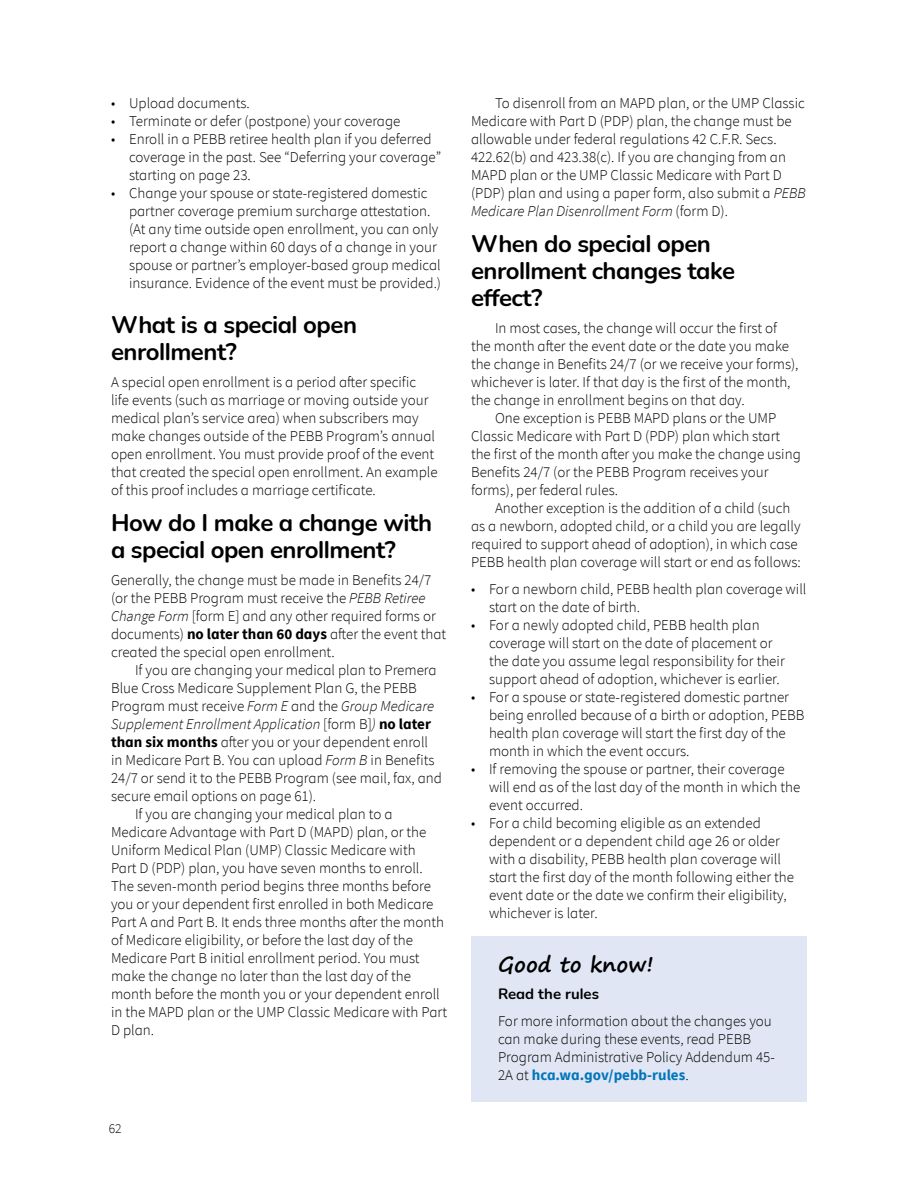
<style>
.page{position:relative;width:918px;height:1188px;background:#fff}
.page>*{position:absolute;margin:0;border:0;box-sizing:border-box;transform-origin:0 0}
.t1{font:700 24px/27px "Nunito";letter-spacing:-.02em;color:#000}
.t2{font:700 21px "Segoe Print";color:#000}
.t3{font:300 15px/18px "Source Sans Pro";color:#000}
.t4{font:700 15px "Nunito";color:#000}
.t5{font:300 13.5px "Source Sans Pro";color:#000}
.s1{font-style:italic}
.s2{font-weight:700}
.s3{font-weight:700;color:#0276bb}
</style>
<div class="page">
<div style="left:471px;top:936px;width:336px;height:52px;background:#e0e6f4"></div>
<div style="left:471px;top:979px;width:336px;height:30px;background:#e0e6f4"></div>
<div style="left:471px;top:1006px;width:336px;height:96px;background:#e0e6f4"></div>
<p class="t3" style="left:111px;top:94px;width:140px">• Upload documents.</p>
<p class="t3" style="left:111px;top:112px;width:291px">• Terminate or defer (postpone) your coverage</p>
<p class="t3" style="left:129px;top:130px;width:314px;text-indent:-18px">• Enroll in a PEBB retiree health plan if you deferred coverage in the past. See “Deferring your coverage” starting on page 23.</p>
<p class="t3" style="left:129px;top:184px;width:314px;text-indent:-18px">• Change your spouse or state-registered domestic partner coverage premium surcharge attestation. (At any time outside open enrollment, you can only report a change within 60 days of a change in your spouse or partner’s employer-based group medical insurance. Evidence of the event must be provided.)</p>
<h2 class="t1" style="left:111px;top:310px;width:248px">What is a special open enrollment?</h2>
<p class="t3" style="left:111px;top:373px;width:328px">A special open enrollment is a period after specific life events (such as marriage or moving outside your medical plan’s service area) when subscribers may make changes outside of the PEBB Program’s annual open enrollment. You must provide proof of the event that created the special open enrollment. An example of this proof includes a marriage certificate.</p>
<h2 class="t1" style="left:111px;top:508px;width:323px">How do I make a change with a special open enrollment?</h2>
<p class="t3" style="left:111px;top:571px;width:337px">Generally, the change must be made in Benefits 24/7 (or the PEBB Program must receive the <span class="s1">PEBB Retiree Change Form</span> [form E] and any other required forms or documents) <span class="s2">no later than 60 days</span> after the event that created the special open enrollment.</p>
<p class="t3" style="left:111px;top:661px;width:332px;text-indent:24px">If you are changing your medical plan to Premera Blue Cross Medicare Supplement Plan G, the PEBB Program must receive <span class="s1">Form E</span> and the <span class="s1">Group Medicare Supplement Enrollment Application</span> [form B]<span class="s1">)</span> <span class="s2">no later than six months</span> after you or your dependent enroll in Medicare Part B. You can upload <span class="s1">Form B</span> in Benefits 24/7 or send it to the PEBB Program (see mail, fax, and secure email options on page 61).</p>
<p class="t3" style="left:111px;top:805px;width:338px;text-indent:24px">If you are changing your medical plan to a Medicare Advantage with Part D (MAPD) plan, or the Uniform Medical Plan (UMP) Classic Medicare with<br>Part D (PDP) plan, you have seven months to enroll.<br>The seven-month period begins three months before you or your dependent first enrolled in both Medicare Part A and Part B. It ends three months after the month of Medicare eligibility, or before the last day of the Medicare Part B initial enrollment period. You must make the change no later than the last day of the month before the month you or your dependent enroll in the MAPD plan or the UMP Classic Medicare with Part D plan.</p>
<p class="t5" style="left:109px;top:1120px;width:14px">62</p>
<p class="t3" style="left:471px;top:94px;width:337px;text-indent:24px">To disenroll from an MAPD plan, or the UMP Classic Medicare with Part D (PDP) plan, the change must be allowable under federal regulations 42 C.F.R. Secs.<br>422.62(b) and 423.38(c). If you are changing from an MAPD plan or the UMP Classic Medicare with Part D (PDP) plan and using a paper form, also submit a <span class="s1">PEBB Medicare Plan Disenrollment Form</span> (form D).</p>
<h2 class="t1" style="left:471px;top:229px;width:266px">When do special open enrollment changes take effect?</h2>
<p class="t3" style="left:471px;top:319px;width:329px;text-indent:24px">In most cases, the change will occur the first of the month after the event date or the date you make the change in Benefits 24/7 (or we receive your forms), whichever is later. If that day is the first of the month, the change in enrollment begins on that day.</p>
<p class="t3" style="left:471px;top:409px;width:331px;text-indent:24px">One exception is PEBB MAPD plans or the UMP Classic Medicare with Part D (PDP) plan which start the first of the month after you make the change using Benefits 24/7 (or the PEBB Program receives your forms), per federal rules.</p>
<p class="t3" style="left:471px;top:499px;width:331px;text-indent:24px">Another exception is the addition of a child (such as a newborn, adopted child, or a child you are legally required to support ahead of adoption), in which case PEBB health plan coverage will start or end as follows:</p>
<p class="t3" style="left:489px;top:580px;width:319px;text-indent:-18px">• For a newborn child, PEBB health plan coverage will start on the date of birth.</p>
<p class="t3" style="left:489px;top:616px;width:297px;text-indent:-18px">• For a newly adopted child, PEBB health plan coverage will start on the date of placement or the date you assume legal responsibility for their support ahead of adoption, whichever is earlier.</p>
<p class="t3" style="left:489px;top:688px;width:317px;text-indent:-18px">• For a spouse or state-registered domestic partner being enrolled because of a birth or adoption, PEBB health plan coverage will start the first day of the month in which the event occurs.</p>
<p class="t3" style="left:489px;top:760px;width:313px;text-indent:-18px">• If removing the spouse or partner, their coverage will end as of the last day of the month in which the event occurred.</p>
<p class="t3" style="left:489px;top:814px;width:306px;text-indent:-18px">• For a child becoming eligible as an extended dependent or a dependent child age 26 or older with a disability, PEBB health plan coverage will start the first day of the month following either the event date or the date we confirm their eligibility, whichever is later.</p>
<h2 class="t2" style="left:498px;top:945px;width:157px">Good to know!</h2>
<h3 class="t4" style="left:498px;top:983px;width:103px">Read the rules</h3>
<p class="t3" style="left:498px;top:1012px;width:279px">For more information about the changes you can make during these events, read PEBB Program Administrative Policy Addendum 45- 2A at <span class="s3">hca.wa.gov/pebb-rules</span>.</p>
</div>
